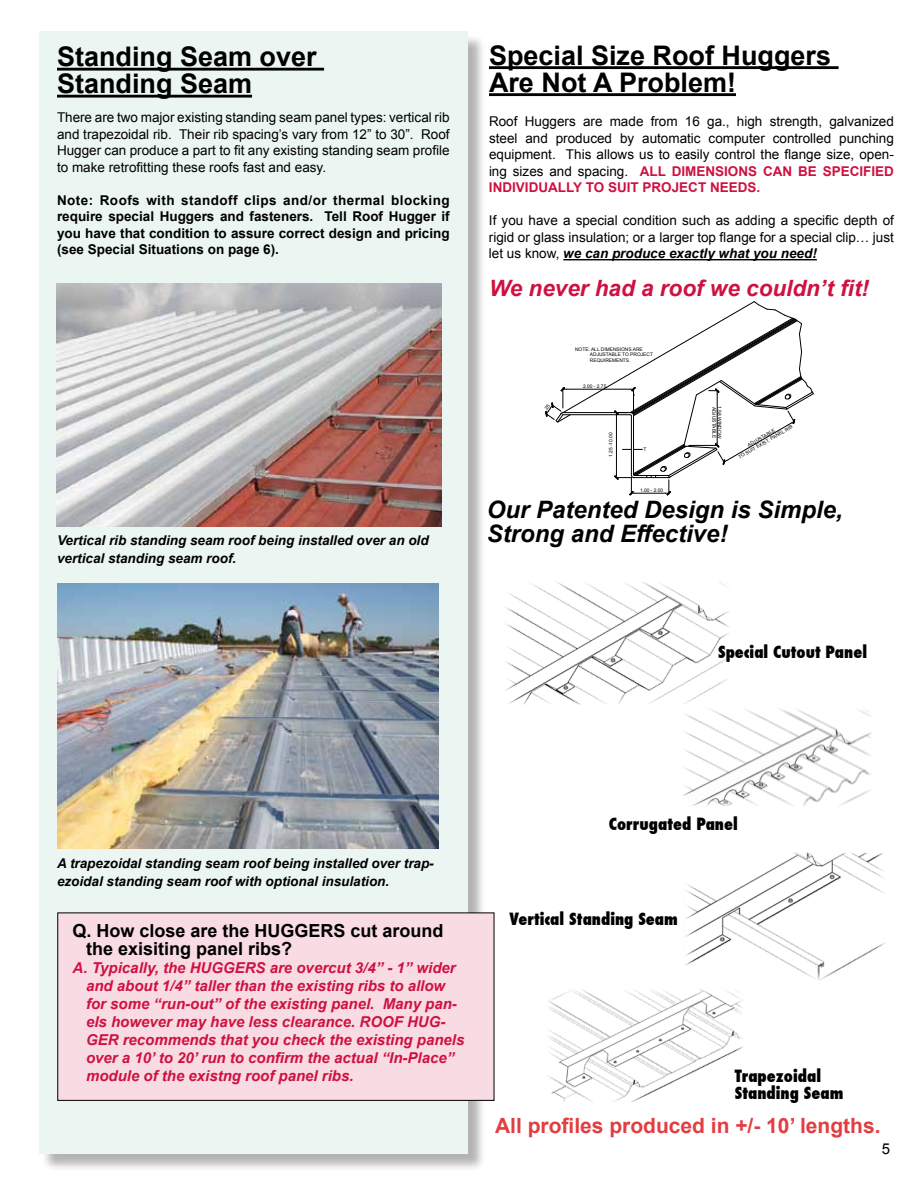
<style>
.page{position:relative;width:918px;height:1188px;background:#fff}
.page>*{position:absolute;margin:0;border:0;box-sizing:border-box;transform-origin:0 0}
.t1{font:700 27px/27px "Arial";color:#000}
.t2{font:italic 700 24px/24px "Arial";color:#000}
.t3{font:italic 700 22.5px "Arial";color:#ce1141}
.t4{font:700 21px "Arial";color:#e23d40}
.t5{font:700 18px/18px "Arial";color:#000}
.t6{font:800 condensed 16.5px/16.5px "Futura";color:#000}
.t7{font:italic 700 15px/18px "Arial";color:#ce1141}
.t8{font:15px "Arial";color:#000}
.t9{font:13.5px/16.5px "Arial";color:#000;text-align:justify}
.t10{font:700 13.5px/16.5px "Arial";color:#000;text-align:justify}
.t11{font:italic 700 13.5px/18px "Arial";color:#000}
.t12{font:4.95px "Arial";color:#000}
.t13{font:4.8px "Arial";color:#000}
.s1{font-weight:700;color:#ce1141}
.s2{font-weight:700;font-style:italic}
</style>
<div class="page">
<div style="left:41px;top:34px;width:446px;height:1139px;background:#000;opacity:.3"></div>
<div style="left:39px;top:32px;width:429px;height:1122px;background:#ebf5f2"></div>
<div style="left:58px;top:913px;width:436px;height:187px;background:#f8dbe3"></div>
<div style="left:57px;top:913px;width:437px;height:188px;border:1px solid #000"></div>
<img style="left:685px;top:853px;width:200px;height:127px">
<hr style="left:57px;top:68px;width:267px;height:3px;background:#000">
<hr style="left:57px;top:95px;width:195px;height:3px;background:#000">
<img style="left:57px;top:284px;width:384px;height:243px">
<hr style="left:489px;top:66px;width:350px;height:3px;background:#000">
<hr style="left:489px;top:93px;width:247px;height:3px;background:#000">
<hr style="left:563px;top:259px;width:254px;height:1px;background:#000">
<img style="left:683px;top:709px;width:189px;height:97px">
<div style="left:539px;top:974px;width:216px;height:138px;background:#fff"></div>
<img style="left:548px;top:989px;width:195px;height:114px">
<img style="left:57px;top:584px;width:381px;height:265px">
<img style="left:505px;top:582px;width:229px;height:165px">
<svg style="left:545px;top:301px;width:269px;height:195px"></svg>
<h1 class="t1" style="left:57px;top:44px;width:261px">Standing Seam over<br>Standing Seam</h1>
<p class="t9" style="left:57px;top:109px;width:394px">There are two major existing standing seam panel types: vertical rib and trapezoidal rib. Their rib spacing’s vary from 12” to 30”. Roof Hugger can produce a part to fit any existing standing seam profile to make retrofitting these roofs fast and easy.</p>
<p class="t10" style="left:57px;top:192px;width:394px">Note: Roofs with standoff clips and/or thermal blocking require special Huggers and fasteners. Tell Roof Hugger if you have that condition to assure correct design and pricing (see Special Situations on page 6).</p>
<p class="t11" style="left:57px;top:532px;width:373px">Vertical rib standing seam roof being installed over an old vertical standing seam roof.</p>
<h1 class="t1" style="left:489px;top:43px;width:344px">Special Size Roof Huggers<br>Are Not A Problem!</h1>
<p class="t9" style="left:489px;top:113px;width:407px;text-align:left">Roof Huggers are made from 16 ga., high strength, galvanized steel and produced by automatic computer controlled punching equipment. This allows us to easily control the flange size, open&shy;ing sizes and spacing. <span class="s1">ALL DIMENSIONS CAN BE SPECIFIED INDIVIDUALLY TO SUIT PROJECT NEEDS.</span></p>
<p class="t9" style="left:489px;top:212px;width:406px">If you have a special condition such as adding a specific depth of rigid or glass insulation; or a larger top flange for a special clip… just let us know, <span class="s2">we can produce exactly what you need!</span></p>
<h3 class="t3" style="left:489px;top:273px;width:382px">We never had a roof we couldn’t fit!</h3>
<p class="t12" style="left:575px;top:346px;width:69px">NOTE: ALL DIMENSIONS ARE</p>
<p class="t12" style="left:590px;top:351px;width:65px">ADJUSTABLE TO PROJECT</p>
<p class="t12" style="left:590px;top:357px;width:42px">REQUIREMENTS.</p>
<p class="t12" style="left:583px;top:383px;width:25px">2.00 - 2.75</p>
<p class="t13" style="left:608px;top:457px;width:26px;rotate:-90deg">1.25 -10.00</p>
<p class="t12" style="left:644px;top:446px;width:4px">T</p>
<p class="t12" style="left:640px;top:487px;width:25px">1.00 - 2.00</p>
<p class="t13" style="left:717px;top:407px;width:33px;rotate:90deg">ADJUSTABLE</p>
<p class="t13" style="left:723px;top:406px;width:34px;rotate:90deg">1.58 WINDOW</p>
<p class="t12" style="left:737px;top:454px;width:63px;rotate:-30deg">TO SUIT EXIST. PANEL RIB</p>
<p class="t12" style="left:746px;top:443px;width:33px;rotate:-30deg">ADJUSTABLE</p>
<h2 class="t2" style="left:487px;top:498px;width:358px">Our Patented Design is Simple,<br>Strong and Effective!</h2>
<p class="t6" style="left:718px;top:644px;width:150px">Special Cutout Panel</p>
<p class="t11" style="left:57px;top:855px;width:378px">A trapezoidal standing seam roof being installed over trap&shy;ezoidal standing seam roof with optional insulation.</p>
<h3 class="t5" style="left:86px;top:923px;width:359px;text-indent:-14px">Q. How close are the HUGGERS cut around the exisiting panel ribs?</h3>
<p class="t7" style="left:86px;top:960px;width:380px;text-indent:-13px">A. Typically, the HUGGERS are overcut 3/4” - 1” wider and about 1/4” taller than the existing ribs to allow for some “run-out” of the existing panel. Many pan&shy;els however may have less clearance. ROOF HUG-GER recommends that you check the existing panels over a 10’ to 20’ run to confirm the actual “In-Place” module of the existng roof panel ribs.</p>
<p class="t6" style="left:609px;top:815px;width:130px">Corrugated Panel</p>
<p class="t6" style="left:510px;top:911px;width:170px">Vertical Standing Seam</p>
<p class="t6" style="left:735px;top:1068px;width:110px">Trapezoidal<br>Standing Seam</p>
<h3 class="t4" style="left:495px;top:1112px;width:387px">All profiles produced in +/- 10’ lengths.</h3>
<p class="t8" style="left:882px;top:1138px;width:10px">5</p>
</div>
